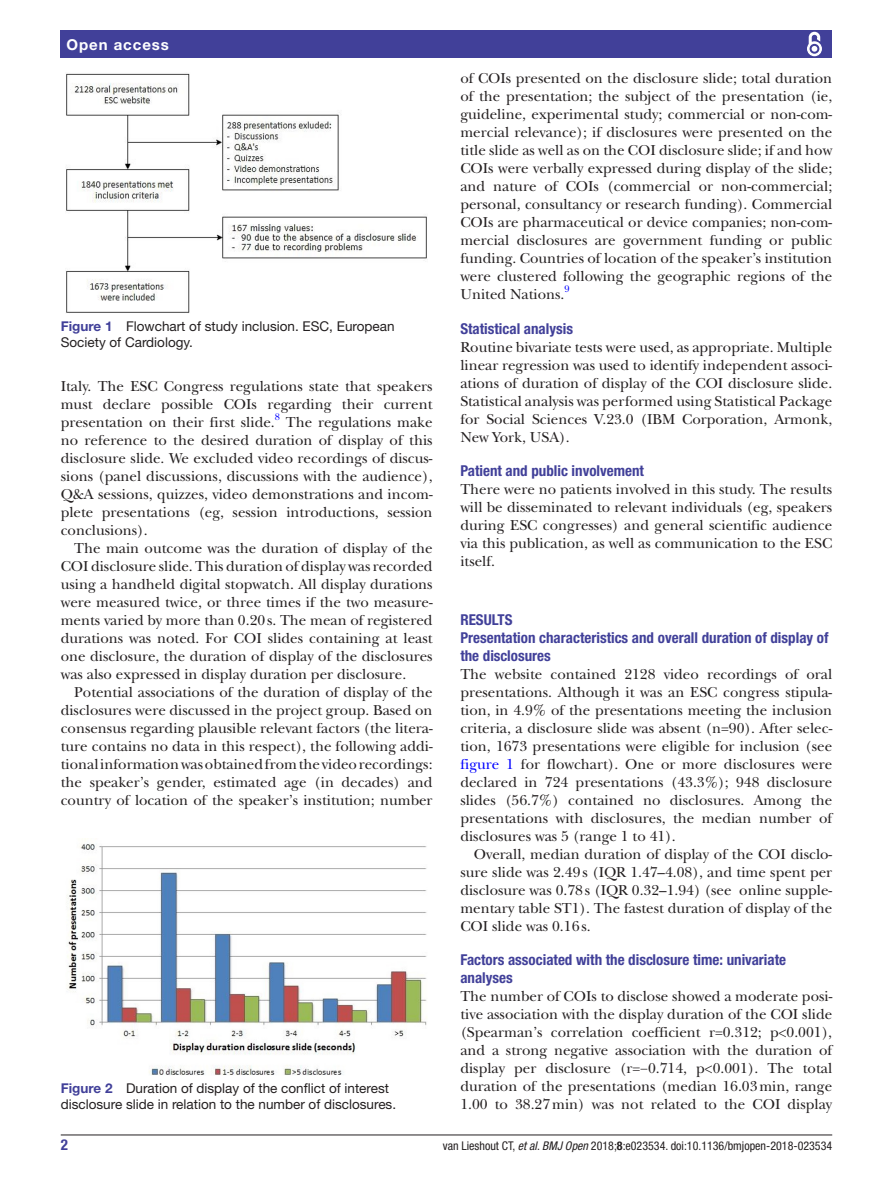
<style>
.page{position:relative;width:893px;height:1191px;background:#fff}
.page>*{position:absolute;margin:0;border:0;box-sizing:border-box;transform-origin:0 0}
.t1{font:15px/18px "New Baskerville";color:#231f20;text-align:justify}
.t2{font:700 condensed 15px/18px "Helvetica Neue LT Std";color:#414099}
.t3{font:700 15px "Helvetica Neue LT Std";letter-spacing:.065em;color:#fff}
.t4{font:13.5px/16.2px "Helvetica Neue LT Std";color:#231f20}
.t5{font:condensed 12px "Helvetica Neue LT Std";color:#231f20}
.t6{font:9.9px "New Baskerville";color:#00f}
.s1{font-weight:700;color:#414099}
.s2{color:#00f}
.s3{font-style:italic}
.s4{font-weight:700}
</style>
<div class="page">
<hr style="left:61px;top:1134px;width:771px;height:1px;background:#231f20">
<div style="left:61px;top:31px;width:771px;height:27px;background:#414099"></div>
<svg style="left:807px;top:31px;width:15px;height:26px"></svg>
<img style="left:66px;top:73px;width:361px;height:240px">
<img style="left:67px;top:838px;width:360px;height:237px">
<p class="t3" style="left:66px;top:35px;width:104px">Open access</p>
<p class="t4" style="left:61px;top:318px;width:335px"><span class="s1">Figure 1</span> Flowchart of study inclusion. ESC, European<br>Society of Cardiology.</p>
<p class="t1" style="left:61px;top:377px;width:373px">Italy. The ESC Congress regulations state that speakers must declare possible COIs regarding their current presentation on their first slide.</p>
<p class="t6" style="left:275px;top:411px;width:7px">8</p>
<p class="t1" style="left:61px;top:413px;width:373px;text-indent:225px">The regulations make no reference to the desired duration of display of this disclosure slide. We excluded video recordings of discus&shy;sions (panel discussions, discussions with the audience), Q&amp;A sessions, quizzes, video demonstrations and incom&shy;plete presentations (eg, session introductions, session conclusions).</p>
<p class="t1" style="left:61px;top:539px;width:373px;text-indent:14px">The main outcome was the duration of display of the COI disclosure slide. This duration of display was recorded using a handheld digital stopwatch. All display durations were measured twice, or three times if the two measure&shy;ments varied by more than 0.20s. The mean of registered durations was noted. For COI slides containing at least one disclosure, the duration of display of the disclosures was also expressed in display duration per disclosure.</p>
<p class="t1" style="left:61px;top:683px;width:373px;text-indent:14px">Potential associations of the duration of display of the disclosures were discussed in the project group. Based on consensus regarding plausible relevant factors (the litera&shy;ture contains no data in this respect), the following addi&shy;tional information was obtained from the video recordings: the speaker’s gender, estimated age (in decades) and country of location of the speaker’s institution; number</p>
<p class="t4" style="left:61px;top:1080px;width:337px"><span class="s1">Figure 2</span> Duration of display of the conflict of interest disclosure slide in relation to the number of disclosures.</p>
<p class="t1" style="left:460px;top:69px;width:373px">of COIs presented on the disclosure slide; total duration of the presentation; the subject of the presentation (ie, guideline, experimental study; commercial or non-com&shy;mercial relevance); if disclosures were presented on the title slide as well as on the COI disclosure slide; if and how COIs were verbally expressed during display of the slide; and nature of COIs (commercial or non-commercial; personal, consultancy or research funding). Commercial COIs are pharmaceutical or device companies; non-com&shy;mercial disclosures are government funding or public funding. Countries of location of the speaker’s institution were clustered following the geographic regions of the United Nations.</p>
<p class="t6" style="left:564px;top:283px;width:7px">9</p>
<p class="t2" style="left:460px;top:319px;width:114px">Statistical analysis</p>
<p class="t1" style="left:460px;top:338px;width:373px">Routine bivariate tests were used, as appropriate. Multiple linear regression was used to identify independent associ&shy;ations of duration of display of the COI disclosure slide.<br>Statistical analysis was performed using Statistical Package for Social Sciences V.23.0 (IBM Corporation, Armonk, New York, USA).</p>
<p class="t2" style="left:460px;top:462px;width:185px">Patient and public involvement</p>
<p class="t1" style="left:460px;top:480px;width:373px">There were no patients involved in this study. The results will be disseminated to relevant individuals (eg, speakers during ESC congresses) and general scientific audience via this publication, as well as communication to the ESC itself.</p>
<p class="t2" style="left:460px;top:610px;width:370px">Results<br>Presentation characteristics and overall duration of display of the disclosures</p>
<p class="t1" style="left:460px;top:665px;width:373px">The website contained 2128 video recordings of oral presentations. Although it was an ESC congress stipula&shy;tion, in 4.9% of the presentations meeting the inclusion criteria, a disclosure slide was absent (n=90). After selec&shy;tion, 1673 presentations were eligible for inclusion (see <span class="s2">figure 1</span> for flowchart). One or more disclosures were declared in 724 presentations (43.3%); 948 disclosure slides (56.7%) contained no disclosures. Among the presentations with disclosures, the median number of disclosures was 5 (range 1 to 41).</p>
<p class="t1" style="left:460px;top:845px;width:373px;text-indent:14px">Overall, median duration of display of the COI disclo&shy;sure slide was 2.49s (IQR 1.47–4.08), and time spent per disclosure was 0.78s (IQR 0.32–1.94) (see online supple&shy;mentary table ST1). The fastest duration of display of the COI slide was 0.16s.</p>
<p class="t2" style="left:460px;top:950px;width:327px">Factors associated with the disclosure time: univariate analyses</p>
<p class="t1" style="left:460px;top:987px;width:373px">The number of COIs to disclose showed a moderate posi&shy;tive association with the display duration of the COI slide (Spearman’s correlation coefficient r=0.312; p&lt;0.001), and a strong negative association with the duration of display per disclosure (r=−0.714, p&lt;0.001). The total duration of the presentations (median 16.03min, range 1.00 to 38.27min) was not related to the COI display</p>
<p class="t2" style="left:61px;top:1135px;width:9px">2</p>
<p class="t5" style="left:443px;top:1138px;width:391px">van Lieshout CT, <span class="s3">et al</span>. <span class="s3">BMJ Open</span> 2018;<span class="s4">8</span>:e023534. doi:10.1136/bmjopen-2018-023534</p>
</div>
